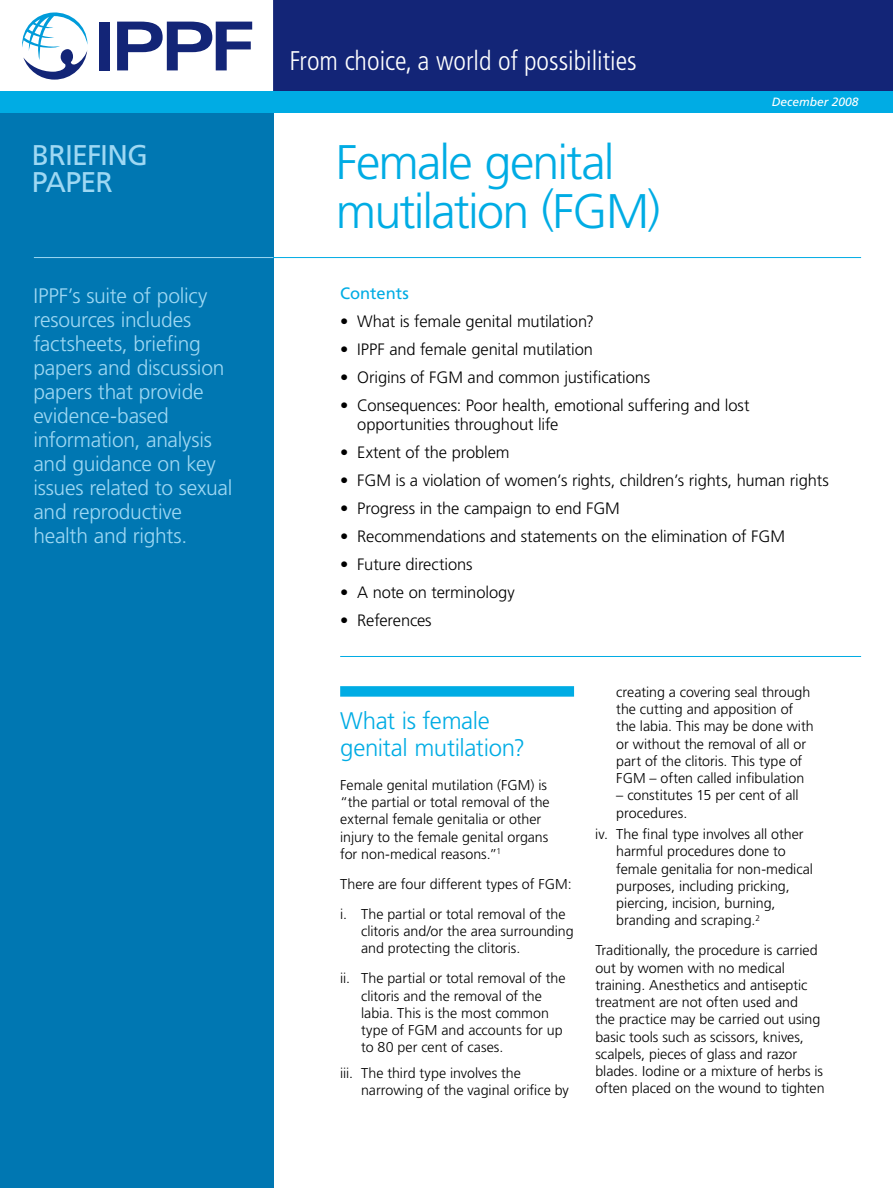
<style>
.page{position:relative;width:893px;height:1188px;background:#fff}
.page>*{position:absolute;margin:0;border:0;box-sizing:border-box;transform-origin:0 0}
.t1{font:300 48.6px/48.6px "Frutiger LT Std";letter-spacing:-.035em;color:#00ace4}
.t2{font:28.5px/27px "Frutiger LT Std";letter-spacing:-.03em;color:#9ed8f3}
.t3{font:300 condensed 27px "Frutiger LT Std";color:#fff}
.t4{font:300 24px/27px "Frutiger LT Std";letter-spacing:-.015em;color:#00ace4}
.t5{font:300 21px/24px "Frutiger LT Std";letter-spacing:-.015em;color:#9ed8f3}
.t6{font:300 16.5px/19.5px "Frutiger LT Std";letter-spacing:-.01em;color:#000}
.t7{font:16.5px "Frutiger LT Std";letter-spacing:-.005em;color:#00ace4}
.t8{font:300 14.25px/17.2px "Frutiger LT Std";color:#000}
.t9{font:italic 12px "Frutiger LT Std";color:#fff}
</style>
<div class="page">
<div style="left:340px;top:686px;width:234px;height:11px;background:#00ace4"></div>
<div style="left:0;top:112px;width:273px;height:1076px;background:#0077b2"></div>
<div style="left:273px;top:0;width:620px;height:92px;background:#132577"></div>
<div style="left:99px;top:22px;width:11px;height:48px;background:#132577"></div>
<svg style="left:117px;top:22px;width:135px;height:48px"></svg>
<svg style="left:22px;top:12px;width:65px;height:68px"></svg>
<div style="left:0;top:91px;width:275px;height:21px;background:#00ace4"></div>
<div style="left:273px;top:91px;width:620px;height:21px;background:#00ace4"></div>
<hr style="left:34px;top:257px;width:240px;height:1px;background:#9ed8f3">
<hr style="left:273px;top:257px;width:588px;height:1px;background:#00ace4">
<hr style="left:340px;top:656px;width:521px;height:1px;background:#00ace4">
<h3 class="t3" style="left:290px;top:45px;width:349px">From choice, a world of possibilities</h3>
<h2 class="t2" style="left:32px;top:142px;width:118px">BRIEFING<br>Paper</h2>
<h1 class="t1" style="left:336px;top:139px;width:326px">Female genital mutilation (FGM)</h1>
<p class="t9" style="left:772px;top:95px;width:88px">December 2008</p>
<h3 class="t5" style="left:33px;top:284px;width:200px">IPPF’s suite of policy resources includes factsheets, briefing papers and discussion papers that provide evidence-based information, analysis and guidance on key issues related to sexual and reproductive health and rights.</h3>
<p class="t7" style="left:340px;top:283px;width:70px">Contents</p>
<p class="t6" style="left:340px;top:312px;width:255px">• What is female genital mutilation?</p>
<p class="t6" style="left:340px;top:340px;width:254px">• IPPF and female genital mutilation</p>
<p class="t6" style="left:340px;top:368px;width:312px">• Origins of FGM and common justifications</p>
<p class="t6" style="left:357px;top:396px;width:394px;text-indent:-17px">• Consequences: Poor health, emotional suffering and lost opportunities throughout life</p>
<p class="t6" style="left:340px;top:443px;width:171px">• Extent of the problem</p>
<p class="t6" style="left:340px;top:471px;width:490px">• FGM is a violation of women’s rights, children’s rights, human rights</p>
<p class="t6" style="left:340px;top:499px;width:281px">• Progress in the campaign to end FGM</p>
<p class="t6" style="left:340px;top:527px;width:446px">• Recommendations and statements on the elimination of FGM</p>
<p class="t6" style="left:340px;top:555px;width:134px">• Future directions</p>
<p class="t6" style="left:340px;top:583px;width:176px">• A note on terminology</p>
<p class="t6" style="left:340px;top:611px;width:93px">• References</p>
<h3 class="t4" style="left:340px;top:707px;width:186px">What is female genital mutilation?</h3>
<p class="t8" style="left:340px;top:776px;width:211px">Female genital mutilation (FGM) is “the partial or total removal of the external female genitalia or other injury to the female genital organs for non-medical reasons.”<sup>1</sup></p>
<p class="t8" style="left:340px;top:869px;width:233px;line-height:30px">There are four different types of FGM: i. The partial or total removal of the</p>
<p class="t8" style="left:361px;top:923px;width:214px">clitoris and/or the area surrounding and protecting the clitoris.</p>
<p class="t8" style="left:361px;top:970px;width:206px;text-indent:-21px">ii. The partial or total removal of the clitoris and the removal of the labia. This is the most common type of FGM and accounts for up to 80 per cent of cases.</p>
<p class="t8" style="left:361px;top:1065px;width:209px;text-indent:-21px">iii. The third type involves the narrowing of the vaginal orifice by</p>
<p class="t8" style="left:616px;top:684px;width:199px">creating a covering seal through the cutting and apposition of the labia. This may be done with or without the removal of all or part of the clitoris. This type of<br>FGM – often called infibulation</p>
<p class="t8" style="left:616px;top:787px;width:184px">– constitutes 15 per cent of all procedures.</p>
<p class="t8" style="left:616px;top:826px;width:198px;text-indent:-21px">iv. The final type involves all other harmful procedures done to female genitalia for non-medical purposes, including pricking, piercing, incision, burning, branding and scraping.<sup>2</sup></p>
<p class="t8" style="left:595px;top:942px;width:231px">Traditionally, the procedure is carried out by women with no medical training. Anesthetics and antiseptic treatment are not often used and<br>the practice may be carried out using basic tools such as scissors, knives, scalpels, pieces of glass and razor blades. Iodine or a mixture of herbs is often placed on the wound to tighten</p>
</div>
